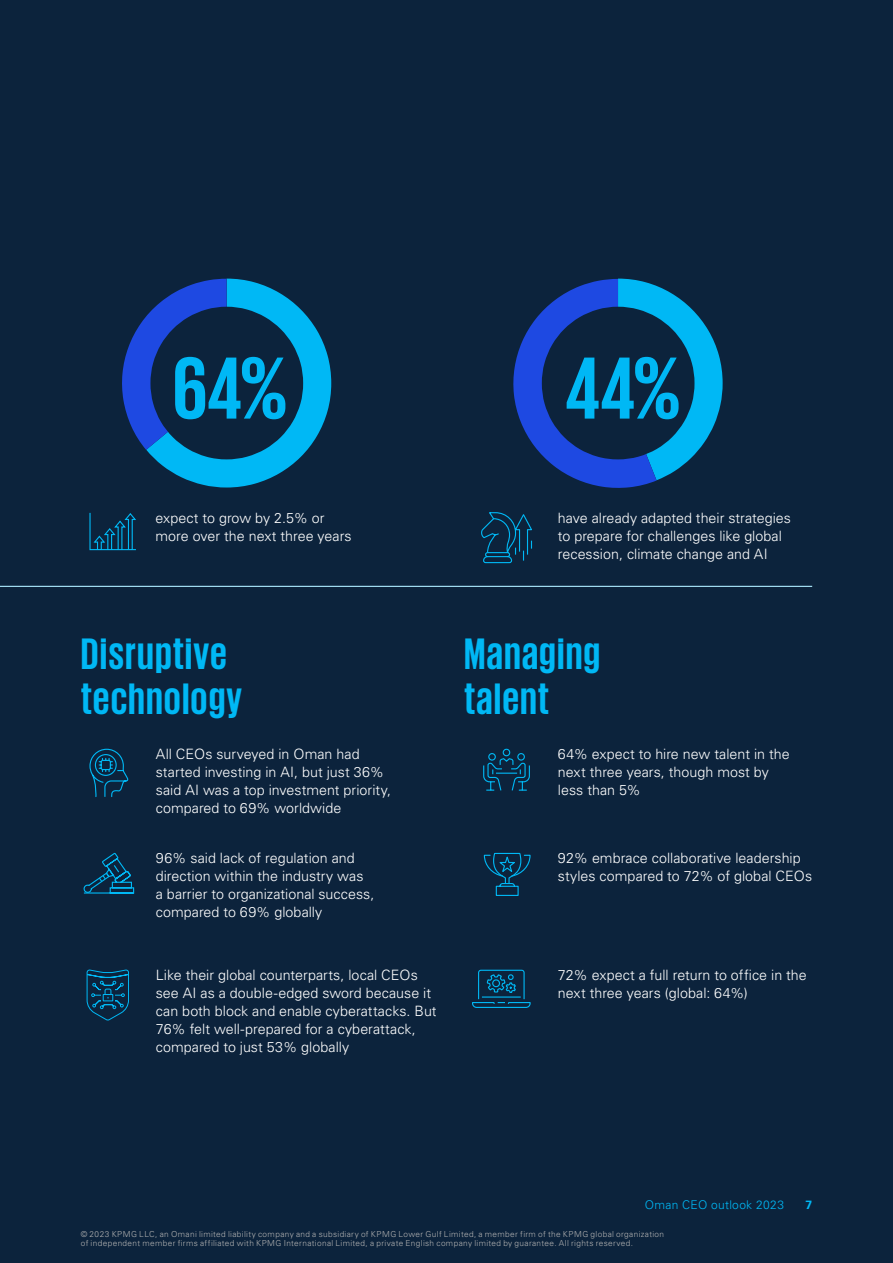
<style>
.page{position:relative;width:893px;height:1263px;background:#0c233c}
.page>*{position:absolute;margin:0;border:0;box-sizing:border-box;transform-origin:0 0}
.t1{font:293.1px "Chartwell Pies";color:#00b8f5}
.t2{font:700 90px "KPMG";color:#00b8f5}
.t3{font:700 45px/45px "KPMG";letter-spacing:.025em;color:#00b8f5}
.t4{font:300 14.25px/18px "Univers LT Std";color:#fff}
.t5{font:300 12px "Univers LT Std";letter-spacing:.025em;color:#00b8f5}
.t6{font:700 12px "Univers LT Std";color:#00b8f5}
.t7{font:300 8.25px/9px "Univers LT Std";letter-spacing:.045em;color:#b2b2b2}
.s1{color:#1e49e2}
.s2{color:#0c233c}
</style>
<div class="page">
<svg style="left:86px;top:969px;width:43px;height:52px"></svg>
<svg style="left:89px;top:748px;width:40px;height:49px"></svg>
<svg style="left:483px;top:748px;width:47px;height:43px"></svg>
<svg style="left:483px;top:852px;width:48px;height:44px"></svg>
<svg style="left:472px;top:969px;width:59px;height:39px"></svg>
<svg style="left:89px;top:512px;width:47px;height:39px"></svg>
<hr style="left:0;top:586px;width:812px;height:1px;background:#aceaff">
<svg style="left:83px;top:852px;width:52px;height:42px"></svg>
<svg style="left:481px;top:512px;width:52px;height:52px"></svg>
<hr style="left:0;top:0;width:1px;height:1263px;background:#000">
<h1 class="t1" style="left:108px;top:203px;width:856px">64<span class="s1">36</span><span class="s2">L</span>44<span class="s1">56</span><span class="s2">L</span></h1>
<h2 class="t2" style="left:173px;top:343px;width:117px">64%</h2>
<h2 class="t2" style="left:565px;top:343px;width:117px">44%</h2>
<p class="t4" style="left:156px;top:509px;width:171px">expect to grow by 2.5% or</p>
<p class="t4" style="left:156px;top:527px;width:198px">more over the next three years</p>
<p class="t4" style="left:558px;top:509px;width:234px">have already adapted their strategies to prepare for challenges like global recession, climate change and AI</p>
<h3 class="t3" style="left:81px;top:630px;width:163px">Disruptive technology</h3>
<p class="t4" style="left:156px;top:745px;width:237px">All CEOs surveyed in Oman had started investing in AI, but just 36% said AI was a top investment priority, compared to 69% worldwide</p>
<p class="t4" style="left:156px;top:849px;width:220px">96% said lack of regulation and direction within the industry was<br>a barrier to organizational success, compared to 69% globally</p>
<p class="t4" style="left:156px;top:966px;width:282px">Like their global counterparts, local CEOs see AI as a double-edged sword because it can both block and enable cyberattacks. But 76% felt well-prepared for a cyberattack, compared to just 53% globally</p>
<h3 class="t3" style="left:464px;top:630px;width:138px">Managing talent</h3>
<p class="t4" style="left:558px;top:745px;width:233px">64% expect to hire new talent in the next three years, though most by less than 5%</p>
<p class="t4" style="left:558px;top:849px;width:256px">92% embrace collaborative leadership styles compared to 72% of global CEOs</p>
<p class="t4" style="left:558px;top:966px;width:250px">72% expect a full return to office in the next three years (global: 64%)</p>
<p class="t5" style="left:645px;top:1197px;width:141px">Oman CEO outlook 2023</p>
<p class="t6" style="left:805px;top:1198px;width:8px">7</p>
<p class="t7" style="left:81px;top:1229px;width:585px">© 2023 KPMG LLC, an Omani limited liability company and a subsidiary of KPMG Lower Gulf Limited, a member firm of the KPMG global organization of independent member firms affiliated with KPMG International Limited, a private English company limited by guarantee. All rights reserved.</p>
</div>
